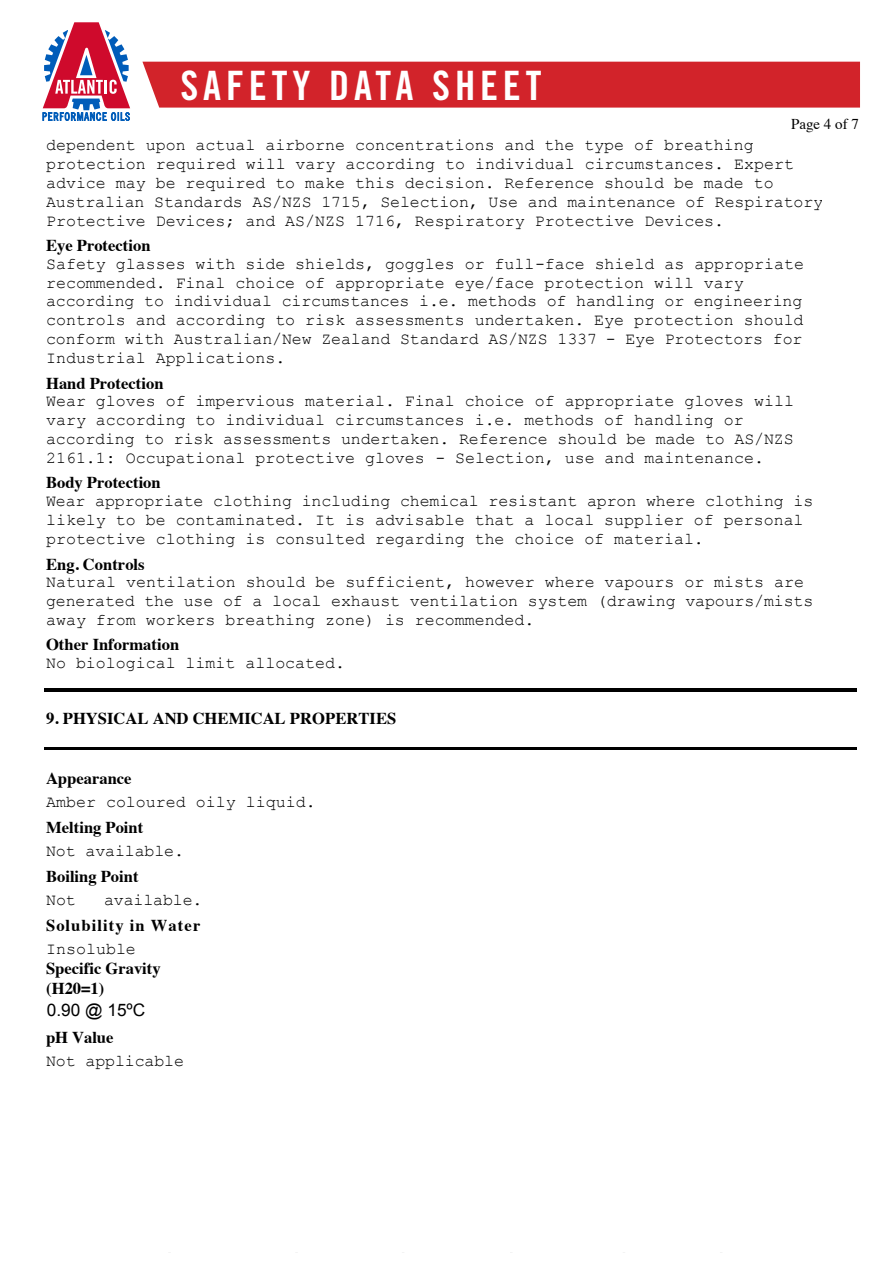
<style>
.page{position:relative;width:893px;height:1263px;background:#fff}
.page>*{position:absolute;margin:0;border:0;box-sizing:border-box;transform-origin:0 0}
.t1{font:40.5px "Trade Gothic LT Std Bd Cn 20";letter-spacing:.12em;color:#fff}
.t2{font:17.25px "Arial";color:#000}
.t3{font:16.65px/18.9px "Courier New";color:#000}
.t4{font:700 16.65px/19.2px "Times";color:#000}
.t5{font:700 16.65px "Times";letter-spacing:.065em;color:#000}
.t6{font:15px "Times";color:#000}
</style>
<div class="page">
<svg style="left:43px;top:22px;width:87px;height:99px"></svg>
<div style="left:142px;top:62px;width:718px;height:46px;background:#d2232a"></div>
<hr style="left:44px;top:689px;width:813px;height:3px;background:#000">
<hr style="left:44px;top:747px;width:813px;height:3px;background:#000">
<h1 class="t1" style="left:180px;top:61px;width:363px">SAFETY DAtA SHEET</h1>
<p class="t3" style="left:46px;top:135px;width:778px">dependent upon actual airborne concentrations and the type of breathing protection required will vary according to individual circumstances. Expert advice may be required to make this decision. Reference should be made to Australian Standards AS/NZS 1715, Selection, Use and maintenance of Respiratory Protective Devices; and AS/NZS 1716, Respiratory Protective Devices.</p>
<p class="t4" style="left:46px;top:234px;width:106px">Eye Protection</p>
<p class="t3" style="left:46px;top:254px;width:759px">Safety glasses with side shields, goggles or full-face shield as appropriate recommended. Final choice of appropriate eye/face protection will vary according to individual circumstances i.e. methods of handling or engineering controls and according to risk assessments undertaken. Eye protection should conform with Australian/New Zealand Standard AS/NZS 1337 - Eye Protectors for Industrial Applications.</p>
<p class="t4" style="left:46px;top:372px;width:119px">Hand Protection</p>
<p class="t3" style="left:46px;top:391px;width:749px">Wear gloves of impervious material. Final choice of appropriate gloves will vary according to individual circumstances i.e. methods of handling or according to risk assessments undertaken. Reference should be made to AS/NZS 2161.1: Occupational protective gloves - Selection, use and maintenance.</p>
<p class="t4" style="left:46px;top:471px;width:116px">Body Protection</p>
<p class="t3" style="left:46px;top:491px;width:769px">Wear appropriate clothing including chemical resistant apron where clothing is likely to be contaminated. It is advisable that a local supplier of personal protective clothing is consulted regarding the choice of material.</p>
<p class="t4" style="left:46px;top:553px;width:100px">Eng. Controls</p>
<p class="t3" style="left:46px;top:572px;width:769px">Natural ventilation should be sufficient, however where vapours or mists are generated the use of a local exhaust ventilation system (drawing vapours/mists away from workers breathing zone) is recommended.</p>
<p class="t4" style="left:46px;top:633px;width:135px">Other Information</p>
<p class="t3" style="left:46px;top:653px;width:300px">No biological limit allocated.</p>
<p class="t6" style="left:791px;top:110px;width:69px">Page 4 of 7</p>
<p class="t4" style="left:46px;top:707px;width:352px">9. PHYSICAL AND CHEMICAL PROPERTIES</p>
<p class="t4" style="left:46px;top:767px;width:87px">Appearance</p>
<p class="t3" style="left:46px;top:792px;width:271px">Amber coloured oily liquid.</p>
<p class="t4" style="left:46px;top:816px;width:99px">Melting Point</p>
<p class="t3" style="left:46px;top:841px;width:140px">Not available.</p>
<p class="t4" style="left:46px;top:865px;width:94px">Boiling Point</p>
<p class="t3" style="left:46px;top:890px;width:31px">Not</p>
<p class="t3" style="left:104px;top:890px;width:100px">available.</p>
<p class="t5" style="left:46px;top:909px;width:156px">Solubility in Water</p>
<p class="t3" style="left:46px;top:939px;width:91px">Insoluble</p>
<p class="t4" style="left:46px;top:957px;width:116px">Specific Gravity (H20=1)</p>
<p class="t3" style="left:46px;top:1002px;width:110px">0.86 @ 15°C</p>
<p class="t4" style="left:46px;top:1025px;width:69px">pH Value</p>
<p class="t3" style="left:46px;top:1050px;width:140px">Not applicable</p>
<p class="t2" style="left:47px;top:998px;width:100px">0.90 @ 15ºC</p>
</div>
